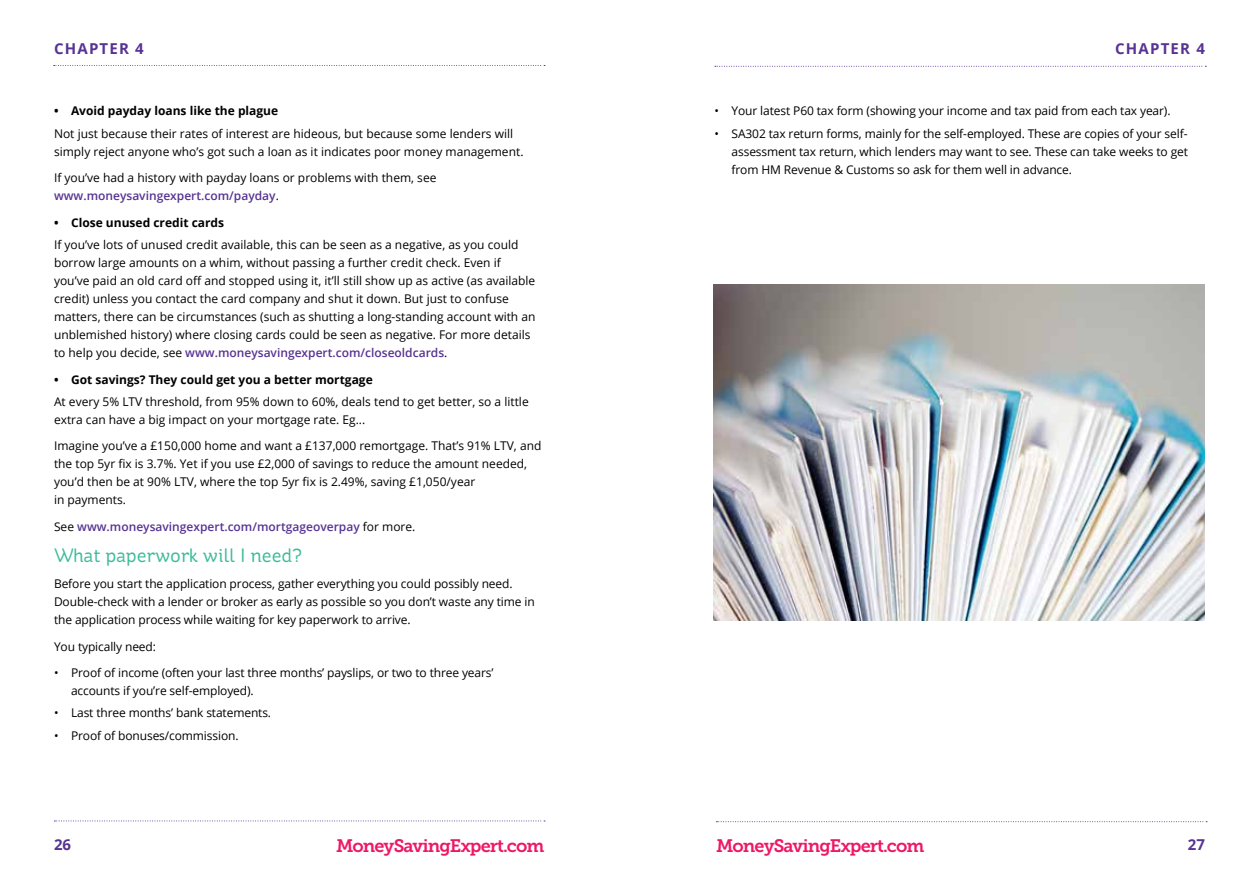
<style>
.page{position:relative;width:1259px;height:893px;background:#fff}
.page>*{position:absolute;margin:0;border:0;box-sizing:border-box;transform-origin:0 0}
.t1{font:19.5px "St Ryde";color:#3bbb9a}
.t2{font:18px "Museo Slab 700";letter-spacing:-.05em;color:#ed1864}
.t3{font:700 15px "Open Sans";letter-spacing:.08em;color:#573393}
.t4{font:12px/18px "Open Sans";color:#000}
.t5{font:700 12px "Open Sans";color:#000}
.t6{font:600 12px "Open Sans";color:#573393}
.s1{font-weight:600;color:#573393}
.s2{font-weight:400;color:#000}
</style>
<div class="page">
<svg style="left:715px;top:66px;width:491px;height:1px"></svg>
<svg style="left:716px;top:821px;width:491px;height:1px"></svg>
<svg style="left:54px;top:65px;width:491px;height:1px"></svg>
<svg style="left:54px;top:821px;width:491px;height:1px"></svg>
<img style="left:714px;top:285px;width:491px;height:335px">
<p class="t3" style="left:54px;top:38px;width:91px">CHAPTER 4</p>
<p class="t3" style="left:1115px;top:38px;width:91px">CHAPTER 4</p>
<p class="t5" style="left:54px;top:103px;width:226px">• Avoid payday loans like the plague</p>
<p class="t4" style="left:54px;top:124px;width:471px">Not just because their rates of interest are hideous, but because some lenders will simply reject anyone who’s got such a loan as it indicates poor money management.</p>
<p class="t4" style="left:54px;top:169px;width:384px">If you’ve had a history with payday loans or problems with them, see <span class="s1">www.moneysavingexpert.com/payday</span>.</p>
<p class="t5" style="left:54px;top:214px;width:172px">• Close unused credit cards</p>
<p class="t4" style="left:54px;top:235px;width:483px">If you’ve lots of unused credit available, this can be seen as a negative, as you could borrow large amounts on a whim, without passing a further credit check. Even if you’ve paid an old card off and stopped using it, it’ll still show up as active (as available credit) unless you contact the card company and shut it down. But just to confuse matters, there can be circumstances (such as shutting a long-standing account with an unblemished history) where closing cards could be seen as negative. For more details to help you decide, see <span class="s1">www.moneysavingexpert.com/closeoldcards</span>.</p>
<p class="t5" style="left:54px;top:371px;width:320px">• Got savings? They could get you a better mortgage</p>
<p class="t4" style="left:54px;top:392px;width:476px">At every 5% LTV threshold, from 95% down to 60%, deals tend to get better, so a little extra can have a big impact on your mortgage rate. Eg...</p>
<p class="t4" style="left:54px;top:437px;width:489px">Imagine you’ve a £150,000 home and want a £137,000 remortgage. That’s 91% LTV, and the top 5yr fix is 3.7%. Yet if you use £2,000 of savings to reduce the amount needed, you’d then be at 90% LTV, where the top 5yr fix is 2.49%, saving £1,050/year<br>in payments.</p>
<p class="t6" style="left:54px;top:518px;width:363px"><span class="s2">See</span> www.moneysavingexpert.com/mortgageoverpay <span class="s2">for more.</span></p>
<h1 class="t1" style="left:54px;top:543px;width:249px">What paperwork will I need?</h1>
<p class="t4" style="left:54px;top:574px;width:482px">Before you start the application process, gather everything you could possibly need.<br>Double-check with a lender or broker as early as possible so you don’t waste any time in the application process while waiting for key paperwork to arrive.</p>
<p class="t4" style="left:54px;top:637px;width:103px">You typically need:</p>
<p class="t4" style="left:71px;top:663px;width:424px;text-indent:-17px">• Proof of income (often your last three months’ payslips, or two to three years’ accounts if you’re self-employed).</p>
<p class="t4" style="left:54px;top:704px;width:219px">• Last three months’ bank statements.</p>
<p class="t4" style="left:54px;top:726px;width:186px">• Proof of bonuses/commission.</p>
<p class="t4" style="left:714px;top:102px;width:457px">• Your latest P60 tax form (showing your income and tax paid from each tax year).</p>
<p class="t4" style="left:731px;top:124px;width:458px;text-align:justify;text-indent:-17px">• SA302 tax return forms, mainly for the self-employed. These are copies of your self&shy;assessment tax return, which lenders may want to see. These can take weeks to get from HM Revenue &amp; Customs so ask for them well in advance.</p>
<p class="t3" style="left:54px;top:834px;width:19px">26</p>
<h2 class="t2" style="left:336px;top:836px;width:210px">MoneySavingExpert.com</h2>
<h2 class="t2" style="left:716px;top:836px;width:210px">MoneySavingExpert.com</h2>
<p class="t3" style="left:1187px;top:834px;width:19px">27</p>
</div>
